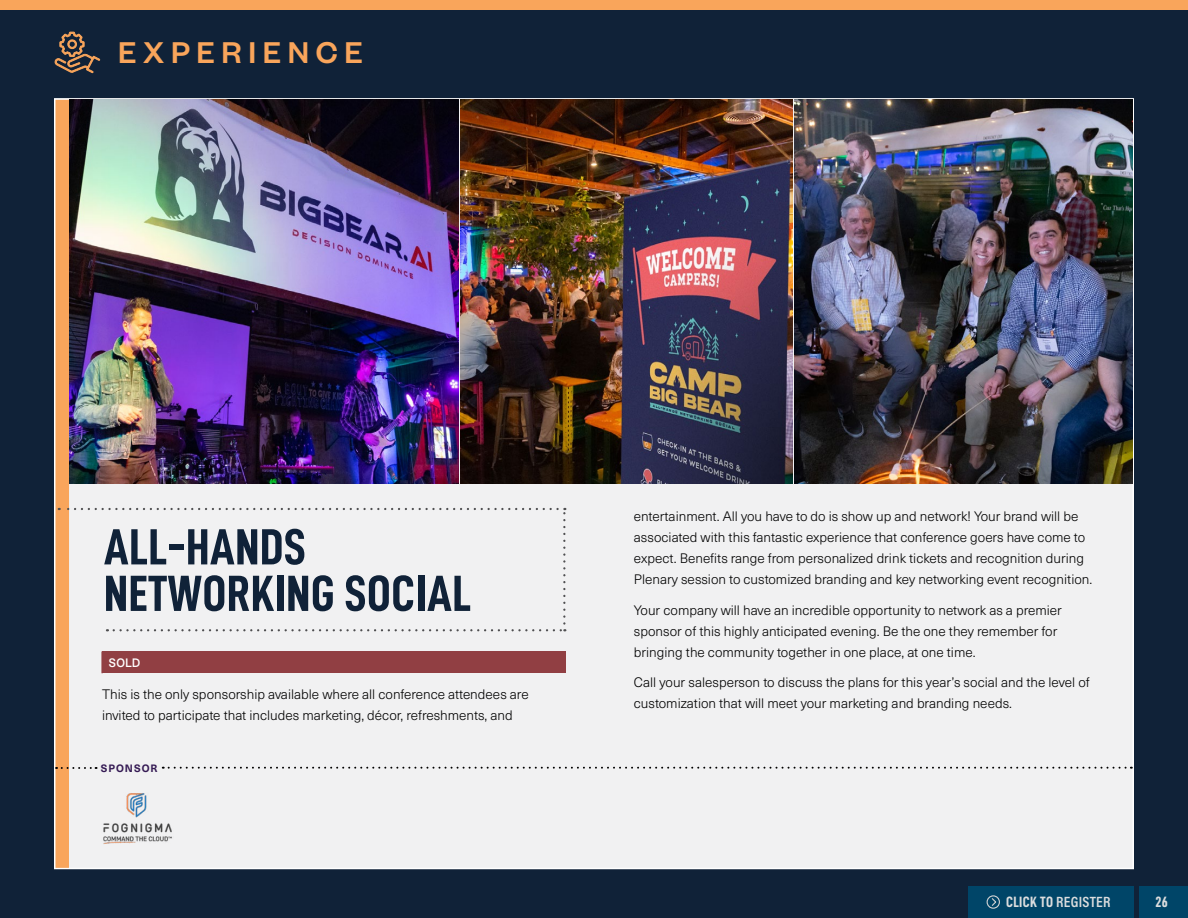
<style>
.page{position:relative;width:1188px;height:918px;background:#102238}
.page>*{position:absolute;margin:0;border:0;box-sizing:border-box;transform-origin:0 0}
.t1{font:51px/46.5px "D DIN Condensed Bold";letter-spacing:.01em;color:#102238}
.t2{font:500 33px "Founders Grotesk";letter-spacing:.2em;color:#f9a55b}
.t3{font:15px "Acumin Variable Concept";letter-spacing:.02em;color:#dcddde}
.t4{font:15px "D DIN Condensed Bold";color:#dcddde}
.t5{font:300 13.5px/21px "Neue Haas Unica";color:#000}
.t6{font:500 12px "Neue Haas Unica";color:#fff}
.t7{font:700 10.5px "Neue Haas Unica";letter-spacing:.09em;color:#351a54}
.s1{font-family:"D DIN Condensed Bold"}
</style>
<div class="page">
<div style="left:0;top:0;width:1188px;height:10px;background:#f9a55b"></div>
<svg style="left:54px;top:31px;width:46px;height:43px"></svg>
<div style="left:54px;top:98px;width:1080px;height:772px;background:#f1f1f2"></div>
<div style="left:56px;top:100px;width:13px;height:768px;background:#f9a55b"></div>
<div style="left:102px;top:652px;width:464px;height:21px;background:#913f43"></div>
<hr style="left:101px;top:652px;width:2px;height:21px;background:#913f43">
<div style="left:59px;top:508px;width:506px;height:123px;background:#f1f1f2"></div>
<img style="left:795px;top:100px;width:337px;height:384px">
<img style="left:461px;top:100px;width:331px;height:384px">
<img style="left:69px;top:100px;width:390px;height:384px">
<svg style="left:56px;top:767px;width:41px;height:2px"></svg>
<svg style="left:163px;top:767px;width:969px;height:2px"></svg>
<img style="left:101px;top:792px;width:72px;height:53px">
<div style="left:1139px;top:887px;width:49px;height:31px;background:#004568"></div>
<div style="left:968px;top:887px;width:166px;height:31px;background:#004568"></div>
<svg style="left:986px;top:895px;width:14px;height:14px"></svg>
<h2 class="t2" style="left:118px;top:31px;width:246px">EXPERIENCE</h2>
<h1 class="t1" style="left:104px;top:523px;width:369px">ALL-HANDS<br>NETWORKING SOCIAL</h1>
<p class="t6" style="left:109px;top:654px;width:33px">SOLD</p>
<p class="t5" style="left:102px;top:683px;width:428px">This is the only sponsorship available where all conference attendees are invited to participate that includes marketing, décor, refreshments, and</p>
<p class="t7" style="left:101px;top:760px;width:58px">SPONSOR</p>
<p class="t5" style="left:634px;top:505px;width:460px">entertainment. All you have to do is show up and network! Your brand will be associated with this fantastic experience that conference goers have come to expect. Benefits range from personalized drink tickets and recognition during Plenary session to customized branding and key networking event recognition.</p>
<p class="t5" style="left:634px;top:599px;width:429px">Your company will have an incredible opportunity to network as a premier sponsor of this highly anticipated evening. Be the one they remember for bringing the community together in one place, at one time.</p>
<p class="t5" style="left:634px;top:671px;width:457px">Call your salesperson to discuss the plans for this year’s social and the level of customization that will meet your marketing and branding needs.</p>
<p class="t3" style="left:1006px;top:892px;width:106px"><span class="s1">CLICK TO</span> REGISTER</p>
<p class="t4" style="left:1156px;top:894px;width:14px">26</p>
</div>
